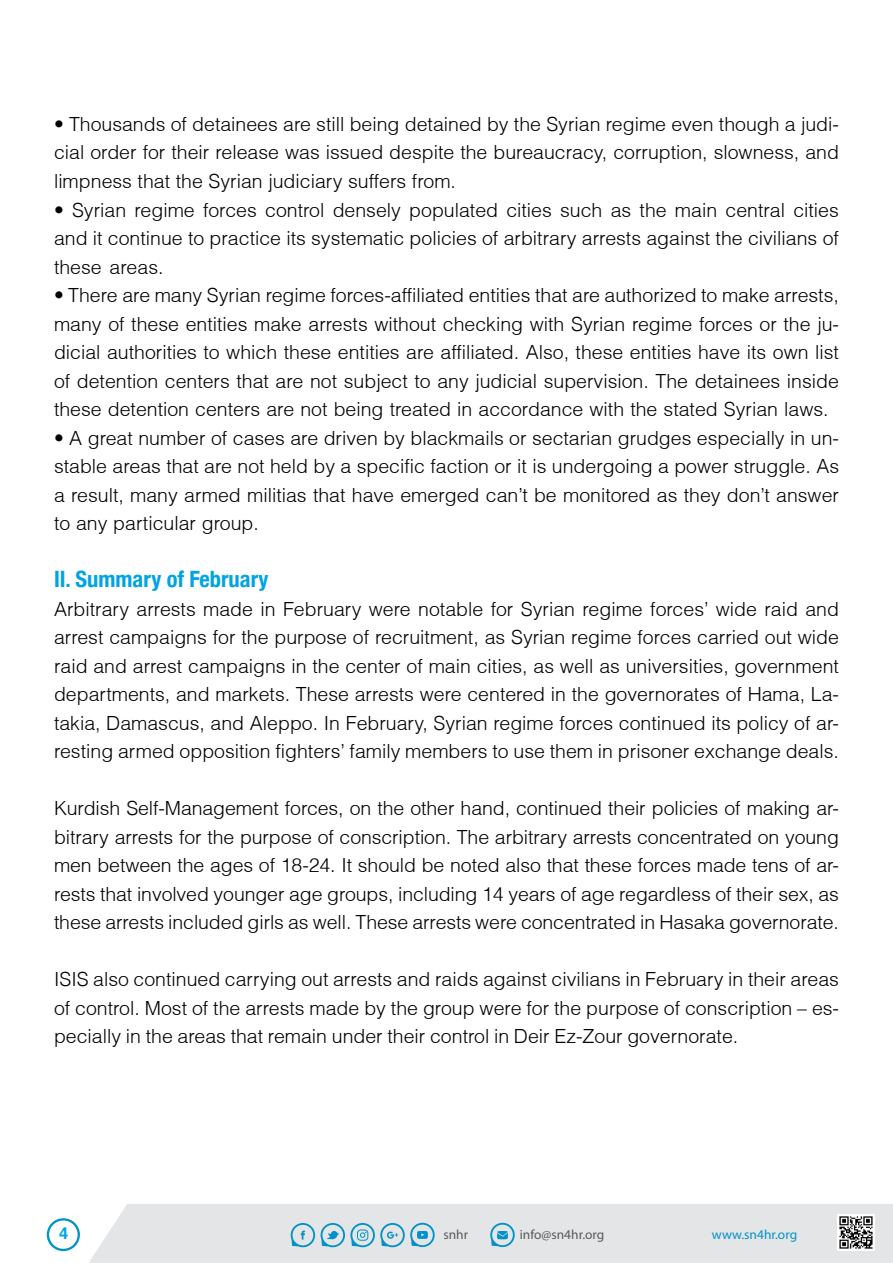
<style>
.page{position:relative;width:893px;height:1263px;background:#fff}
.page>*{position:absolute;margin:0;border:0;box-sizing:border-box;transform-origin:0 0}
.t1{font:700 condensed 22.5px "Helvetica Neue";color:#00a4e2}
.t2{font:300 19.5px/28.5px "Helvetica";color:#000;text-align:justify}
.t3{font:700 16.5px "Helvetica";color:#00a4e2}
.t4{font:13.35px "Myriad Pro";color:#58595b}
.t5{font:13.35px "Myriad Pro";color:#0092c8}
</style>
<div class="page">
<div style="left:89px;top:1204px;width:804px;height:59px;background:#e4e5e6"></div>
<svg style="left:291px;top:1223px;width:24px;height:24px"></svg>
<svg style="left:321px;top:1223px;width:114px;height:24px"></svg>
<svg style="left:490px;top:1223px;width:25px;height:24px"></svg>
<img style="left:837px;top:1214px;width:37px;height:37px">
<svg style="left:47px;top:1218px;width:33px;height:33px"></svg>
<p class="t2" style="left:54px;top:110px;width:786px">• Thousands of detainees are still being detained by the Syrian regime even though a judi-</p>
<p class="t2" style="left:54px;top:167px;width:403px">limpness that the Syrian judiciary suffers from.</p>
<p class="t2" style="left:54px;top:195px;width:786px">• Syrian regime forces control densely populated cities such as the main central cities and it continue to practice its systematic policies of arbitrary arrests against the civilians of these areas.</p>
<p class="t2" style="left:54px;top:281px;width:786px">• There are many Syrian regime forces-affiliated entities that are authorized to make arrests,</p>
<p class="t2" style="left:54px;top:338px;width:786px">dicial authorities to which these entities are affiliated. Also, these entities have its own list</p>
<p class="t2" style="left:54px;top:138px;width:786px">cial order for their release was issued despite the bureaucracy, corruption, slowness, and</p>
<p class="t2" style="left:54px;top:309px;width:786px">many of these entities make arrests without checking with Syrian regime forces or the ju-</p>
<p class="t2" style="left:54px;top:366px;width:786px">of detention centers that are not subject to any judicial supervision. The detainees inside these detention centers are not being treated in accordance with the stated Syrian laws.</p>
<p class="t2" style="left:54px;top:452px;width:787px">stable areas that are not held by a specific faction or isit undergoing a power struggle. As</p>
<p class="t2" style="left:54px;top:423px;width:787px">• A great number of cases are driven by blackmails or sectarian grudges especially in un-</p>
<p class="t2" style="left:54px;top:480px;width:786px">a result, many armed militias that have emerged can t’ be monitored as they don t’ answer to any particular group.</p>
<p class="t1" style="left:54px;top:565px;width:216px">.I I Summary of February</p>
<p class="t2" style="left:54px;top:594px;width:786px">Arbitrary arrests made in February were notable for Syrian regime forces’ wide raid and arrest campaigns for the purpose of recruitment, as Syrian regime forces carried out wide raid and arrest campaigns in the center of main cities, as well as universities, government</p>
<p class="t2" style="left:54px;top:680px;width:786px">departments, and markets. These arrests were centered in the governorates of Hama, La-</p>
<p class="t2" style="left:54px;top:708px;width:786px">takia, Damascus, and Aleppo In. February, Syrian regime forces continued its policy of ar-</p>
<p class="t2" style="left:54px;top:737px;width:786px">resting armed opposition fighters’ family members to use them in prisoner exchange deals.</p>
<p class="t2" style="left:54px;top:794px;width:786px">Kurdish Self-Management forces, on the other hand, continued their policies of making ar-</p>
<p class="t2" style="left:54px;top:822px;width:786px">bitrary arrests for the purpose of conscription. The arbitrary arrests concentrated on young</p>
<p class="t2" style="left:54px;top:851px;width:786px">men between the ages of 18-24. It should be noted also that these forces made tens of ar-</p>
<p class="t2" style="left:54px;top:908px;width:786px">these arrests included girls as well. These arrests were concentrated in Hasaka governorate.</p>
<p class="t2" style="left:54px;top:965px;width:786px">ISIS also continued carrying out arrests and raids against civilians in February in their areas</p>
<p class="t2" style="left:54px;top:1022px;width:686px">pecially in the areas that remain under their control in Deir Ez-Zour governorate.</p>
<p class="t2" style="left:54px;top:879px;width:786px">rests that involved younger age groups, including 14 years of age regardless of their sex, as</p>
<p class="t2" style="left:54px;top:993px;width:787px">of control. Most of the arrests made by the group were for the purpose of conscription – es-</p>
<p class="t3" style="left:59px;top:1223px;width:11px">4</p>
<p class="t4" style="left:443px;top:1226px;width:26px">snhr</p>
<p class="t4" style="left:520px;top:1226px;width:86px">info@sn4hr.org</p>
<p class="t5" style="left:712px;top:1226px;width:87px">www.sn4hr.org</p>
</div>
